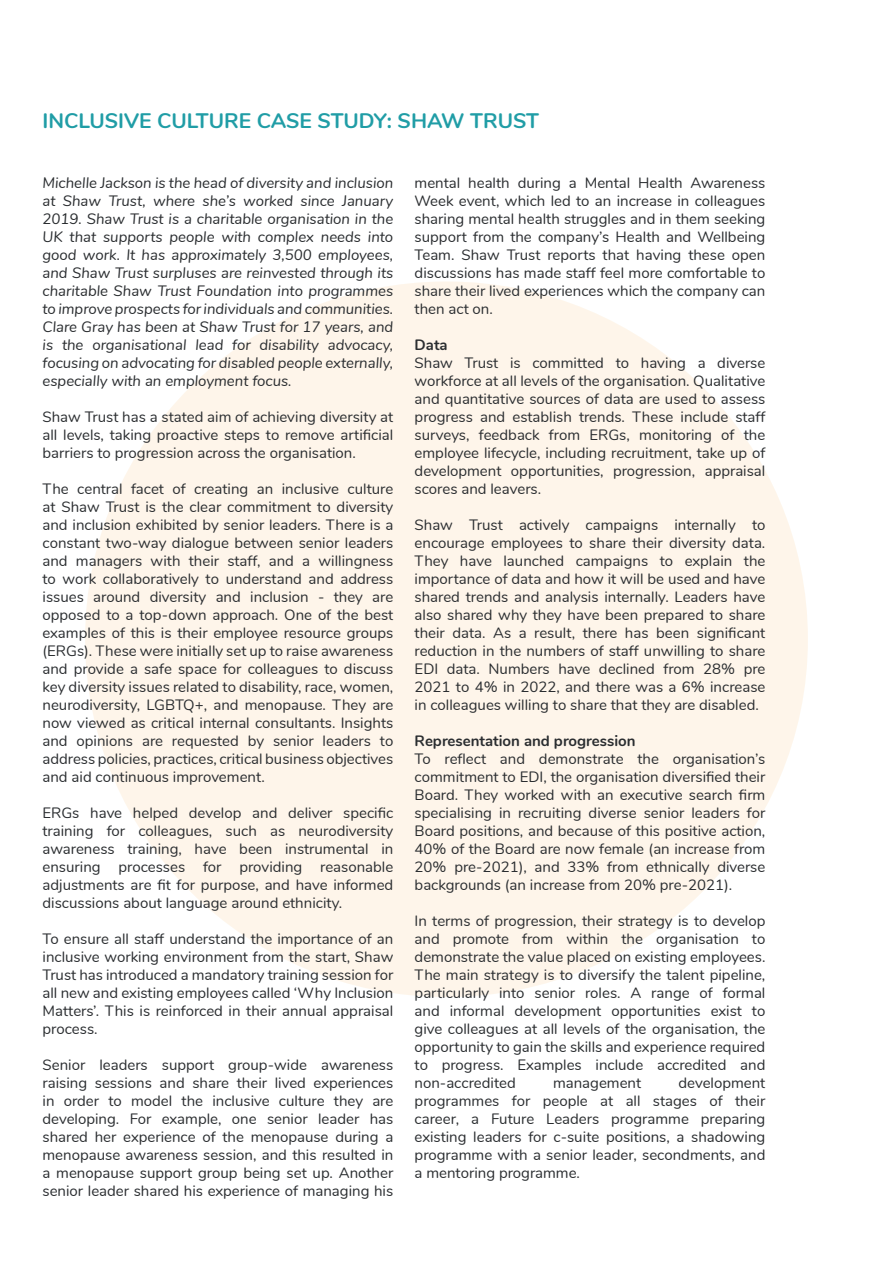
<style>
.page{position:relative;width:893px;height:1263px;background:#fff}
.page>*{position:absolute;margin:0;border:0;box-sizing:border-box;transform-origin:0 0}
.t1{font:700 21px "Nunito";color:#209da6}
.t2{font:15px/18px "Nunito";color:#2a2d30;text-align:justify}
.t3{font:italic 15px/18px "Nunito";color:#2a2d30;text-align:justify}
.t4{font:700 15px "Nunito";color:#2a2d30}
</style>
<div class="page">
<div style="left:85px;top:281px;width:723px;height:716px;background:#fef5ea;border-radius:50%"></div>
<h1 class="t1" style="left:43px;top:105px;width:498px">INCLUSIVE CULTURE CASE STUDY: SHAW TRUST</h1>
<p class="t3" style="left:43px;top:173px;width:352px">Michelle Jackson is the head of diversity and inclusion at Shaw Trust, where she’s worked since January 2019. Shaw Trust is a charitable organisation in the UK that supports people with complex needs into good work. It has approximately 3,500 employees, and Shaw Trust surpluses are reinvested through its charitable Shaw Trust Foundation into programmes to improve prospects for individuals and communities.<br>Clare Gray has been at Shaw Trust for 17 years, and is the organisational lead for disability advocacy, focusing on advocating for disabled people externally, especially with an employment focus.</p>
<p class="t2" style="left:43px;top:407px;width:352px">Shaw Trust has a stated aim of achieving diversity at all levels, taking proactive steps to remove artificial barriers to progression across the organisation.</p>
<p class="t2" style="left:43px;top:479px;width:352px">The central facet of creating an inclusive culture at Shaw Trust is the clear commitment to diversity and inclusion exhibited by senior leaders. There is a constant two-way dialogue between senior leaders and managers with their staff, and a willingness to work collaboratively to understand and address issues around diversity and inclusion - they are opposed to a top-down approach. One of the best examples of this is their employee resource groups (ERGs). These were initially set up to raise awareness and provide a safe space for colleagues to discuss key diversity issues related to disability, race, women, neurodiversity, LGBTQ+, and menopause. They are now viewed as critical internal consultants. Insights and opinions are requested by senior leaders to address policies, practices, critical business objectives and aid continuous improvement.</p>
<p class="t2" style="left:43px;top:803px;width:352px">ERGs have helped develop and deliver specific training for colleagues, such as neurodiversity awareness training, have been instrumental in ensuring processes for providing reasonable adjustments are fit for purpose, and have informed discussions about language around ethnicity.</p>
<p class="t2" style="left:43px;top:929px;width:352px">To ensure all staff understand the importance of an inclusive working environment from the start, Shaw Trust has introduced a mandatory training session for all new and existing employees called ‘Why Inclusion Matters’. This is reinforced in their annual appraisal process.</p>
<p class="t2" style="left:43px;top:1055px;width:352px">Senior leaders support group-wide awareness raising sessions and share their lived experiences in order to model the inclusive culture they are developing. For example, one senior leader has shared her experience of the menopause during a menopause awareness session, and this resulted in a menopause support group being set up. Another senior leader shared his experience of managing his</p>
<p class="t2" style="left:415px;top:173px;width:352px">mental health during a Mental Health Awareness Week event, which led to an increase in colleagues sharing mental health struggles and in them seeking support from the company’s Health and Wellbeing Team. Shaw Trust reports that having these open discussions has made staff feel more comfortable to share their lived experiences which the company can then act on.</p>
<p class="t4" style="left:415px;top:334px;width:35px">Data</p>
<p class="t2" style="left:415px;top:353px;width:352px">Shaw Trust is committed to having a diverse workforce at all levels of the organisation. Qualitative and quantitative sources of data are used to assess progress and establish trends. These include staff surveys, feedback from ERGs, monitoring of the employee lifecycle, including recruitment, take up of development opportunities, progression, appraisal scores and leavers.</p>
<p class="t2" style="left:415px;top:515px;width:352px">Shaw Trust actively campaigns internally to encourage employees to share their diversity data.<br>They have launched campaigns to explain the importance of data and how it will be used and have shared trends and analysis internally. Leaders have also shared why they have been prepared to share their data. As a result, there has been significant reduction in the numbers of staff unwilling to share EDI data. Numbers have declined from 28% pre 2021 to 4% in 2022, and there was a 6% increase in colleagues willing to share that they are disabled.</p>
<p class="t4" style="left:415px;top:730px;width:223px">Representation and progression</p>
<p class="t2" style="left:415px;top:749px;width:352px">To reflect and demonstrate the organisation’s commitment to EDI, the organisation diversified their Board. They worked with an executive search firm specialising in recruiting diverse senior leaders for Board positions, and because of this positive action, 40% of the Board are now female (an increase from 20% pre-2021), and 33% from ethnically diverse backgrounds (an increase from 20% pre-2021).</p>
<p class="t2" style="left:415px;top:911px;width:352px">In terms of progression, their strategy is to develop and promote from within the organisation to demonstrate the value placed on existing employees.<br>The main strategy is to diversify the talent pipeline, particularly into senior roles. A range of formal and informal development opportunities exist to give colleagues at all levels of the organisation, the opportunity to gain the skills and experience required to progress. Examples include accredited and non-accredited</p>
<p class="t2" style="left:415px;top:1073px;width:352px;text-indent:264px">development programmes for people at all stages of their career, a Future Leaders programme preparing existing leaders for c-suite positions, a shadowing programme with a senior leader, secondments, and a mentoring programme.</p>
<p class="t2" style="left:553px;top:1073px;width:90px">management</p>
</div>
